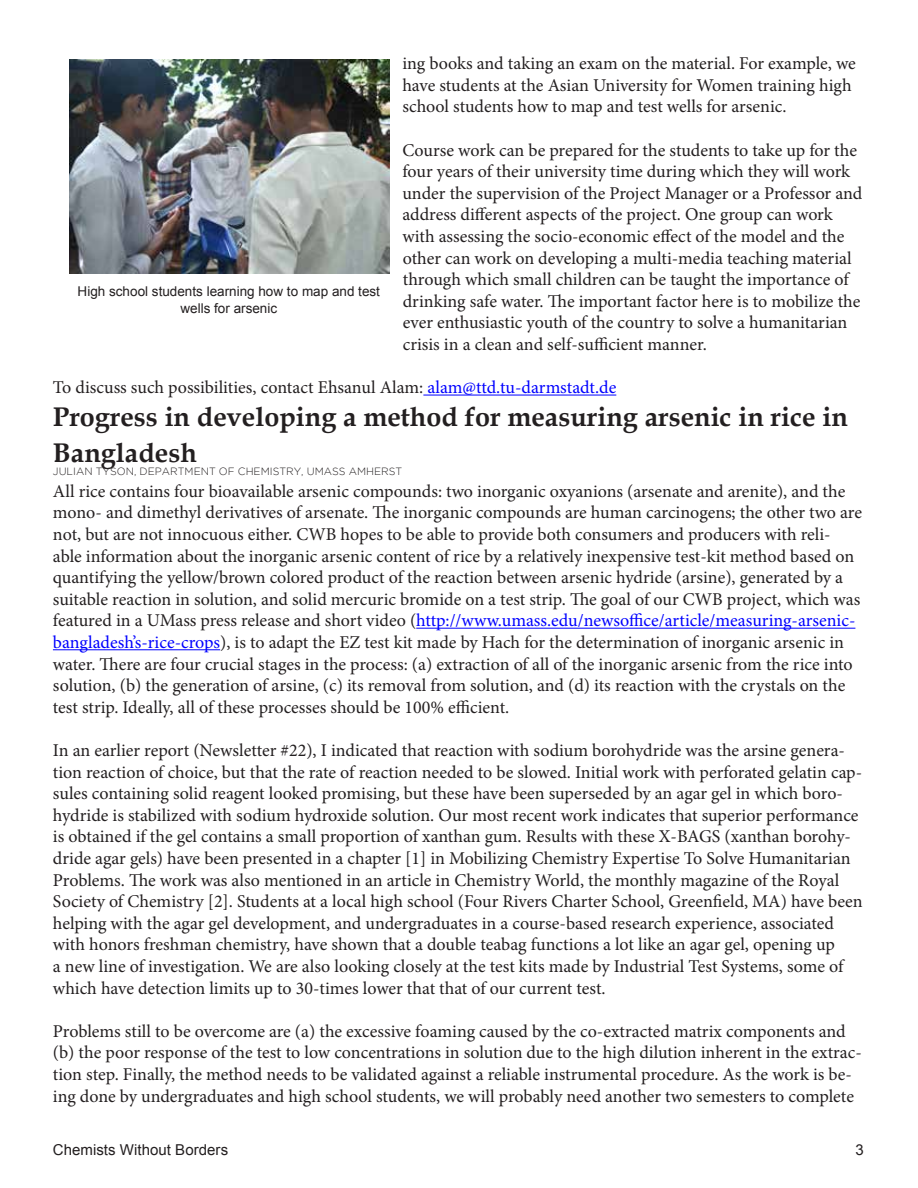
<style>
.page{position:relative;width:918px;height:1188px;background:#fff}
.page>*{position:absolute;margin:0;border:0;box-sizing:border-box;transform-origin:0 0}
.t1{font:700 27px/36px "Book Antiqua";color:#231f20}
.t2{font:18px/21.6px "Minion Pro";color:#231f20}
.t3{font:15px "Arial";letter-spacing:.005em;color:#231f20}
.t4{font:13.5px/16.2px "Arial";color:#231f20;text-align:center}
.t5{font:300 10.5px "Gotham";color:#231f20}
.s1{color:#00f}
</style>
<div class="page">
<hr style="left:416px;top:628px;width:439px;height:1px;background:#00f">
<hr style="left:53px;top:649px;width:167px;height:1px;background:#00f">
<hr style="left:423px;top:395px;width:193px;height:1px;background:#00f">
<img style="left:69px;top:59px;width:320px;height:214px">
<p class="t2" style="left:402px;top:53px;width:455px">ing books and taking an exam on the material. For example, we have students at the Asian University for Women training high school students how to map and test wells for arsenic.</p>
<p class="t2" style="left:402px;top:139px;width:462px">Course work can be prepared for the students to take up for the four years of their university time during which they will work under the supervision of the Project Manager or a Professor and address different aspects of the project. One group can work with assessing the socio-economic effect of the model and the other can work on developing a multi-media teaching material through which small children can be taught the importance of drinking safe water. The important factor here is to mobilize the ever enthusiastic youth of the country to solve a humanitarian crisis in a clean and self-sufficient manner.</p>
<p class="t2" style="left:53px;top:377px;width:565px">To discuss such possibilities, contact Ehsanul Alam: <span class="s1">alam@ttd.tu-darmstadt.de</span></p>
<p class="t4" style="left:78px;top:284px;width:304px">High school students learning how to map and test wells for arsenic</p>
<h1 class="t1" style="left:53px;top:398px;width:796px">Progress in developing a method for measuring arsenic in rice in<br>Bangladesh</h1>
<p class="t5" style="left:53px;top:466px;width:351px">JULIAN TYSON, DEPARTMENT OF CHEMISTRY, UMASS AMHERST</p>
<p class="t2" style="left:53px;top:480px;width:811px">All rice contains four bioavailable arsenic compounds: two inorganic oxyanions (arsenate and arenite), and the mono- and dimethyl derivatives of arsenate. The inorganic compounds are human carcinogens; the other two are not, but are not innocuous either. CWB hopes to be able to provide both consumers and producers with reli&shy;able information about the inorganic arsenic content of rice by a relatively inexpensive test-kit method based on quantifying the yellow/brown colored product of the reaction between arsenic hydride (arsine), generated by a suitable reaction in solution, and solid mercuric bromide on a test strip. The goal of our CWB project, which was featured in a UMass press release and short video (<span class="s1">http://www.umass.edu/newsoffice/article/measuring-arsenic&shy;bangladesh’s-rice-crops</span>), is to adapt the EZ test kit made by Hach for the determination of inorganic arsenic in water. There are four crucial stages in the process: (a) extraction of all of the inorganic arsenic from the rice into solution, (b) the generation of arsine, (c) its removal from solution, and (d) its reaction with the crystals on the test strip. Ideally, all of these processes should be 100% efficient.</p>
<p class="t2" style="left:53px;top:740px;width:811px">In an earlier report (Newsletter #22), I indicated that reaction with sodium borohydride was the arsine genera&shy;tion reaction of choice, but that the rate of reaction needed to be slowed. Initial work with perforated gelatin cap&shy;sules containing solid reagent looked promising, but these have been superseded by an agar gel in which boro&shy;hydride is stabilized with sodium hydroxide solution. Our most recent work indicates that superior performance is obtained if the gel contains a small proportion of xanthan gum. Results with these X-BAGS (xanthan borohy&shy;dride agar gels) have been presented in a chapter [1] in Mobilizing Chemistry Expertise To Solve Humanitarian Problems. The work was also mentioned in an article in Chemistry World, the monthly magazine of the Royal Society of Chemistry [2]. Students at a local high school (Four Rivers Charter School, Greenfield, MA) have been helping with the agar gel development, and undergraduates in a course-based research experience, associated with honors freshman chemistry, have shown that a double teabag functions a lot like an agar gel, opening up<br>a new line of investigation. We are also looking closely at the test kits made by Industrial Test Systems, some of which have detection limits up to 30-times lower that that of our current test.</p>
<p class="t2" style="left:53px;top:1020px;width:810px">Problems still to be overcome are (a) the excessive foaming caused by the co-extracted matrix components and (b) the poor response of the test to low concentrations in solution due to the high dilution inherent in the extrac&shy;tion step. Finally, the method needs to be validated against a reliable instrumental procedure. As the work is be&shy;ing done by undergraduates and high school students, we will probably need another two semesters to complete</p>
<p class="t3" style="left:53px;top:1140px;width:177px">Chemists Without Borders</p>
<p class="t3" style="left:856px;top:1140px;width:10px">3</p>
</div>
